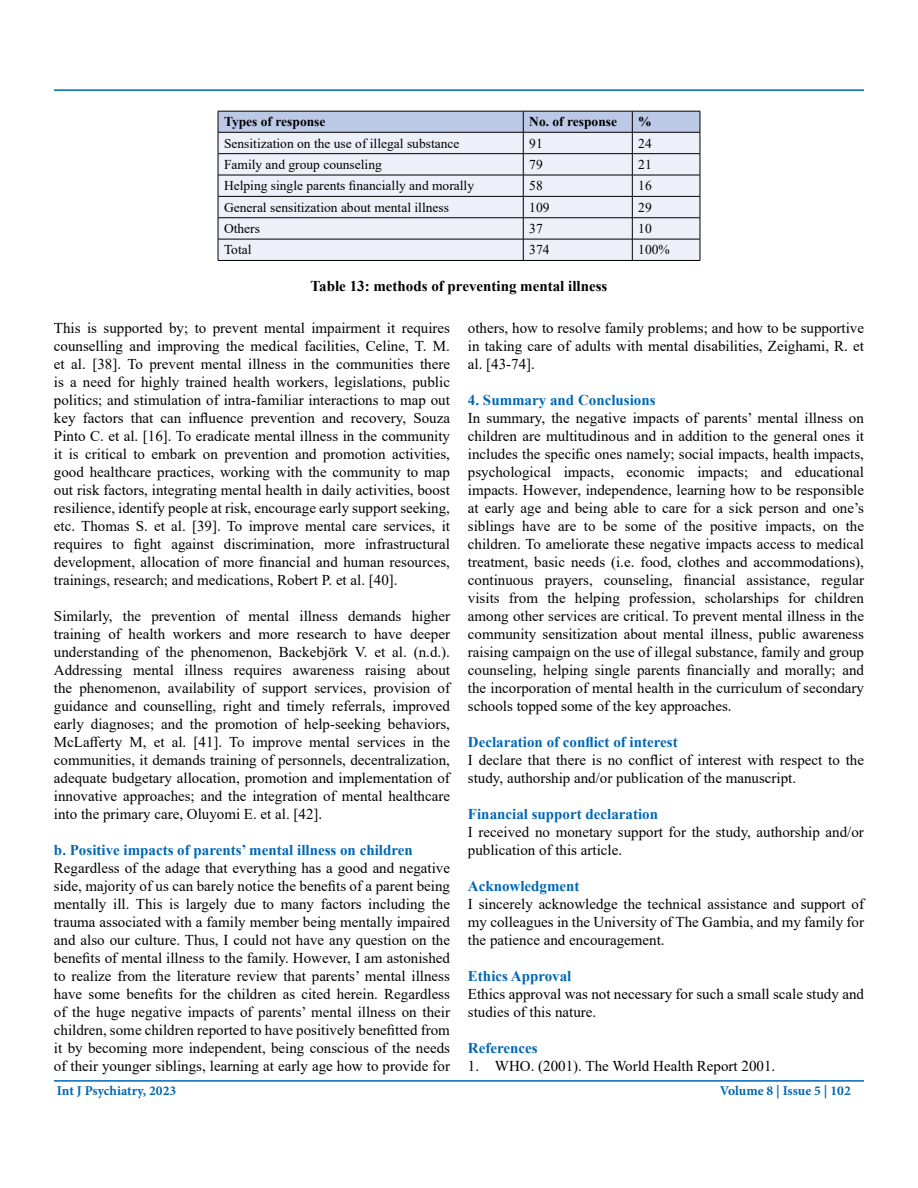
<style>
.page{position:relative;width:918px;height:1188px;background:#fff}
.page>*{position:absolute;margin:0;border:0;box-sizing:border-box;transform-origin:0 0}
.t1{font:15px/18px "Times New Roman";color:#000;text-align:justify}
.t2{font:700 15px "Times New Roman";color:#0066b3}
.t3{font:700 15px "Times New Roman";color:#000}
.t4{font:13.5px "Times New Roman";color:#000}
.t5{font:700 13.5px "Minion Pro";color:#0066b3}
.t6{font:700 13.5px "Times New Roman";color:#000}
</style>
<div class="page">
<hr style="left:54px;top:1080px;width:810px;height:2px;background:#0066b3">
<hr style="left:54px;top:89px;width:810px;height:2px;background:#0066b3">
<svg style="left:218px;top:111px;width:483px;height:149px;background:#dadee9"></svg>
<hr style="left:218px;top:260px;width:305px;height:1px;background:#000">
<hr style="left:523px;top:260px;width:109px;height:1px;background:#000">
<hr style="left:632px;top:260px;width:68px;height:1px;background:#000">
<p class="t6" style="left:224px;top:112px;width:103px">Types of response</p>
<p class="t6" style="left:529px;top:112px;width:89px">No. of response</p>
<p class="t6" style="left:638px;top:112px;width:15px">%</p>
<p class="t4" style="left:224px;top:134px;width:237px">Sensitization on the use of illegal substance</p>
<p class="t4" style="left:529px;top:134px;width:15px">91</p>
<p class="t4" style="left:638px;top:134px;width:15px">24</p>
<p class="t4" style="left:224px;top:155px;width:159px">Family and group counseling</p>
<p class="t4" style="left:529px;top:155px;width:15px">79</p>
<p class="t4" style="left:638px;top:155px;width:15px">21</p>
<p class="t4" style="left:224px;top:176px;width:252px">Helping single parents financially and morally</p>
<p class="t4" style="left:529px;top:176px;width:15px">58</p>
<p class="t4" style="left:638px;top:176px;width:15px">16</p>
<p class="t4" style="left:224px;top:198px;width:226px">General sensitization about mental illness</p>
<p class="t4" style="left:529px;top:198px;width:22px">109</p>
<p class="t4" style="left:638px;top:198px;width:15px">29</p>
<p class="t4" style="left:224px;top:219px;width:37px">Others</p>
<p class="t4" style="left:529px;top:219px;width:15px">37</p>
<p class="t4" style="left:638px;top:219px;width:15px">10</p>
<p class="t4" style="left:224px;top:240px;width:29px">Total</p>
<p class="t4" style="left:529px;top:240px;width:22px">374</p>
<p class="t4" style="left:638px;top:240px;width:33px">100%</p>
<p class="t3" style="left:311px;top:275px;width:298px">Table 13: methods of preventing mental illness</p>
<p class="t1" style="left:54px;top:319px;width:398px">This is supported by; to prevent mental impairment it requires counselling and improving the medical facilities, Celine, T. M. et al. [38]. To prevent mental illness in the communities there is a need for highly trained health workers, legislations, public politics; and stimulation of intra-familiar interactions to map out key factors that can influence prevention and recovery, Souza Pinto C. et al. [16]. To eradicate mental illness in the community it is critical to embark on prevention and promotion activities, good healthcare practices, working with the community to map out risk factors, integrating mental health in daily activities, boost resilience, identify people at risk, encourage early support seeking, etc. Thomas S. et al. [39]. To improve mental care services, it requires to fight against discrimination, more infrastructural development, allocation of more financial and human resources, trainings, research; and medications, Robert P. et al. [40].</p>
<p class="t1" style="left:54px;top:607px;width:398px">Similarly, the prevention of mental illness demands higher training of health workers and more research to have deeper understanding of the phenomenon, Backebjörk V. et al. (n.d.).<br>Addressing mental illness requires awareness raising about the phenomenon, availability of support services, provision of guidance and counselling, right and timely referrals, improved early diagnoses; and the promotion of help-seeking behaviors, McLafferty M, et al. [41]. To improve mental services in the communities, it demands training of personnels, decentralization, adequate budgetary allocation, promotion and implementation of innovative approaches; and the integration of mental healthcare into the primary care, Oluyomi E. et al. [42].</p>
<p class="t2" style="left:54px;top:839px;width:360px">b. Positive impacts of parents’ mental illness on children</p>
<p class="t1" style="left:54px;top:859px;width:398px">Regardless of the adage that everything has a good and negative side, majority of us can barely notice the benefits of a parent being mentally ill. This is largely due to many factors including the trauma associated with a family member being mentally impaired and also our culture. Thus, I could not have any question on the benefits of mental illness to the family. However, I am astonished to realize from the literature review that parents’ mental illness have some benefits for the children as cited herein. Regardless of the huge negative impacts of parents’ mental illness on their children, some children reported to have positively benefitted from it by becoming more independent, being conscious of the needs of their younger siblings, learning at early age how to provide for</p>
<p class="t1" style="left:468px;top:319px;width:398px">others, how to resolve family problems; and how to be supportive in taking care of adults with mental disabilities, Zeighami, R. et al. [43-74].</p>
<p class="t2" style="left:468px;top:389px;width:189px">4. Summary and Conclusions</p>
<p class="t1" style="left:468px;top:409px;width:398px">In summary, the negative impacts of parents’ mental illness on children are multitudinous and in addition to the general ones it includes the specific ones namely; social impacts, health impacts, psychological impacts, economic impacts; and educational impacts. However, independence, learning how to be responsible at early age and being able to care for a sick person and one’s siblings have are to be some of the positive impacts, on the children. To ameliorate these negative impacts access to medical treatment, basic needs (i.e. food, clothes and accommodations), continuous prayers, counseling, financial assistance, regular visits from the helping profession, scholarships for children among other services are critical. To prevent mental illness in the community sensitization about mental illness, public awareness raising campaign on the use of illegal substance, family and group counseling, helping single parents financially and morally; and the incorporation of mental health in the curriculum of secondary schools topped some of the key approaches.</p>
<p class="t2" style="left:468px;top:731px;width:211px">Declaration of conflict of interest</p>
<p class="t1" style="left:468px;top:751px;width:398px">I declare that there is no conflict of interest with respect to the study, authorship and/or publication of the manuscript.</p>
<p class="t2" style="left:468px;top:803px;width:192px">Financial support declaration</p>
<p class="t1" style="left:468px;top:823px;width:397px">I received no monetary support for the study, authorship and/or publication of this article.</p>
<p class="t2" style="left:468px;top:875px;width:113px">Acknowledgment</p>
<p class="t1" style="left:468px;top:895px;width:398px">I sincerely acknowledge the technical assistance and support of my colleagues in the University of The Gambia, and my family for the patience and encouragement.</p>
<p class="t2" style="left:468px;top:965px;width:105px">Ethics Approval</p>
<p class="t1" style="left:468px;top:985px;width:398px">Ethics approval was not necessary for such a small scale study and studies of this nature.</p>
<p class="t2" style="left:468px;top:1037px;width:71px">References</p>
<p class="t1" style="left:468px;top:1057px;width:309px">1. WHO. (2001). The World Health Report 2001.</p>
<p class="t5" style="left:57px;top:1081px;width:121px">Int J Psychiatry, 2023</p>
<p class="t5" style="left:720px;top:1082px;width:133px">Volume 8 | Issue 5 | 102</p>
</div>
